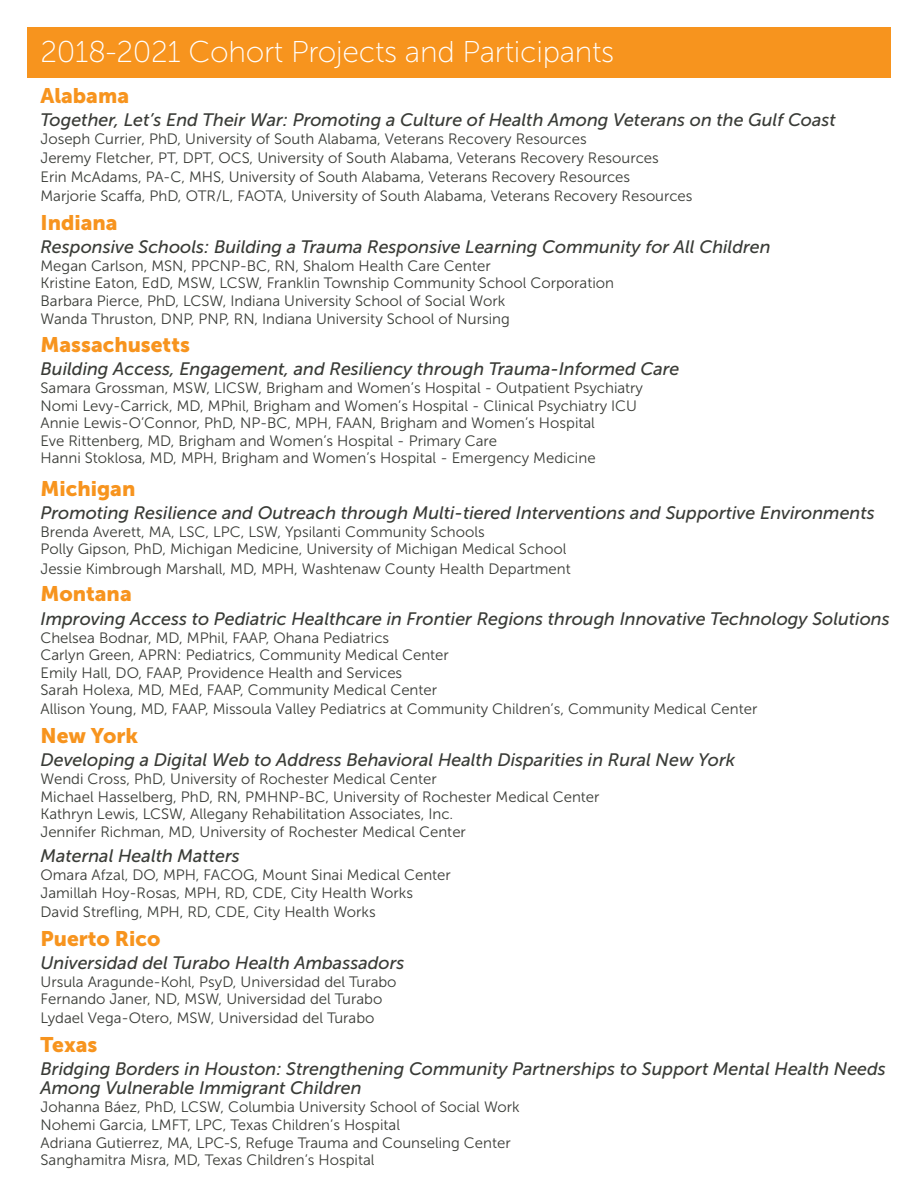
<style>
.page{position:relative;width:918px;height:1188px;background:#fff}
.page>*{position:absolute;margin:0;border:0;box-sizing:border-box;transform-origin:0 0}
.t1{font:30px "Museo Sans 100";letter-spacing:-.01em;color:#fff}
.t2{font:21px "Museo Sans 900";color:#f7941e}
.t3{font:italic 18px/19.5px "Museo Sans 500";color:#393b36}
.t4{font:15px/17.5px "Museo Sans 300";color:#393b36}
</style>
<div class="page">
<div style="left:27px;top:27px;width:864px;height:51px;background:#f7941e"></div>
<h1 class="t1" style="left:40px;top:35px;width:575px">2018-2021 Cohort Projects and Participants</h1>
<h2 class="t2" style="left:40px;top:84px;width:90px">Alabama</h2>
<p class="t3" style="left:40px;top:110px;width:797px">Together, Let’s End Their War: Promoting a Culture of Health Among Veterans on the Gulf Coast</p>
<p class="t4" style="left:40px;top:129px;width:654px;line-height:19px">Joseph Currier, PhD, University of South Alabama, Veterans Recovery Resources<br>Jeremy Fletcher, PT, DPT, OCS, University of South Alabama, Veterans Recovery Resources<br>Erin McAdams, PA-C, MHS, University of South Alabama, Veterans Recovery Resources<br>Marjorie Scaffa, PhD, OTR/L, FAOTA, University of South Alabama, Veterans Recovery Resources</p>
<h2 class="t2" style="left:40px;top:210px;width:79px">Indiana</h2>
<p class="t3" style="left:40px;top:237px;width:732px">Responsive Schools: Building a Trauma Responsive Learning Community for All Children</p>
<p class="t4" style="left:40px;top:257px;width:575px">Megan Carlson, MSN, PPCNP-BC, RN, Shalom Health Care Center<br>Kristine Eaton, EdD, MSW, LCSW, Franklin Township Community School Corporation Barbara Pierce, PhD, LCSW, Indiana University School of Social Work<br>Wanda Thruston, DNP, PNP, RN, Indiana University School of Nursing</p>
<h2 class="t2" style="left:40px;top:333px;width:151px">Massachusetts</h2>
<p class="t3" style="left:40px;top:359px;width:641px">Building Access, Engagement, and Resiliency through Trauma-Informed Care</p>
<p class="t4" style="left:40px;top:379px;width:604px">Samara Grossman, MSW, LICSW, Brigham and Women’s Hospital - Outpatient Psychiatry Nomi Levy-Carrick, MD, MPhil, Brigham and Women’s Hospital - Clinical Psychiatry ICU Annie Lewis-O’Connor, PhD, NP-BC, MPH, FAAN, Brigham and Women’s Hospital<br>Eve Rittenberg, MD, Brigham and Women’s Hospital - Primary Care<br>Hanni Stoklosa, MD, MPH, Brigham and Women’s Hospital - Emergency Medicine</p>
<h2 class="t2" style="left:40px;top:476px;width:96px">Michigan</h2>
<p class="t3" style="left:40px;top:503px;width:836px">Promoting Resilience and Outreach through Multi-tiered Interventions and Supportive Environments</p>
<p class="t4" style="left:40px;top:523px;width:528px">Brenda Averett, MA, LSC, LPC, LSW, Ypsilanti Community Schools<br>Polly Gipson, PhD, Michigan Medicine, University of Michigan Medical School</p>
<p class="t4" style="left:40px;top:560px;width:532px">Jessie Kimbrough Marshall, MD, MPH, Washtenaw County Health Department</p>
<h2 class="t2" style="left:40px;top:582px;width:93px">Montana</h2>
<p class="t3" style="left:40px;top:609px;width:851px">Improving Access to Pediatric Healthcare in Frontier Regions through Innovative Technology Solutions</p>
<p class="t4" style="left:40px;top:629px;width:410px">Chelsea Bodnar, MD, MPhil, FAAP, Ohana Pediatrics<br>Carlyn Green, APRN: Pediatrics, Community Medical Center Emily Hall, DO, FAAP, Providence Health and Services<br>Sarah Holexa, MD, MEd, FAAP, Community Medical Center</p>
<p class="t4" style="left:40px;top:701px;width:719px">Allison Young, MD, FAAP, Missoula Valley Pediatrics at Community Children’s, Community Medical Center</p>
<h2 class="t2" style="left:40px;top:723px;width:99px">New York</h2>
<p class="t3" style="left:40px;top:750px;width:696px">Developing a Digital Web to Address Behavioral Health Disparities in Rural New York</p>
<p class="t4" style="left:40px;top:770px;width:561px">Wendi Cross, PhD, University of Rochester Medical Center<br>Michael Hasselberg, PhD, RN, PMHNP-BC, University of Rochester Medical Center Kathryn Lewis, LCSW, Allegany Rehabilitation Associates, Inc.<br>Jennifer Richman, MD, University of Rochester Medical Center</p>
<p class="t3" style="left:40px;top:847px;width:201px">Maternal Health Matters</p>
<p class="t4" style="left:40px;top:867px;width:412px">Omara Afzal, DO, MPH, FACOG, Mount Sinai Medical Center<br>Jamillah Hoy-Rosas, MPH, RD, CDE, City Health Works</p>
<p class="t4" style="left:40px;top:903px;width:337px">David Strefling, MPH, RD, CDE, City Health Works</p>
<h2 class="t2" style="left:40px;top:926px;width:121px">Puerto Rico</h2>
<p class="t3" style="left:40px;top:953px;width:366px">Universidad del Turabo Health Ambassadors</p>
<p class="t4" style="left:40px;top:973px;width:358px">Ursula Aragunde-Kohl, PsyD, Universidad del Turabo<br>Fernando Janer, ND, MSW, Universidad del Turabo</p>
<p class="t4" style="left:40px;top:1010px;width:336px">Lydael Vega-Otero, MSW, Universidad del Turabo</p>
<h2 class="t2" style="left:40px;top:1032px;width:58px">Texas</h2>
<p class="t3" style="left:40px;top:1059px;width:847px">Bridging Borders in Houston: Strengthening Community Partnerships to Support Mental Health Needs<br>Among Vulnerable Immigrant Children</p>
<p class="t4" style="left:40px;top:1099px;width:481px">Johanna Báez, PhD, LCSW, Columbia University School of Social Work Nohemi Garcia, LMFT, LPC, Texas Children’s Hospital<br>Adriana Gutierrez, MA, LPC-S, Refuge Trauma and Counseling Center Sanghamitra Misra, MD, Texas Children’s Hospital</p>
</div>
